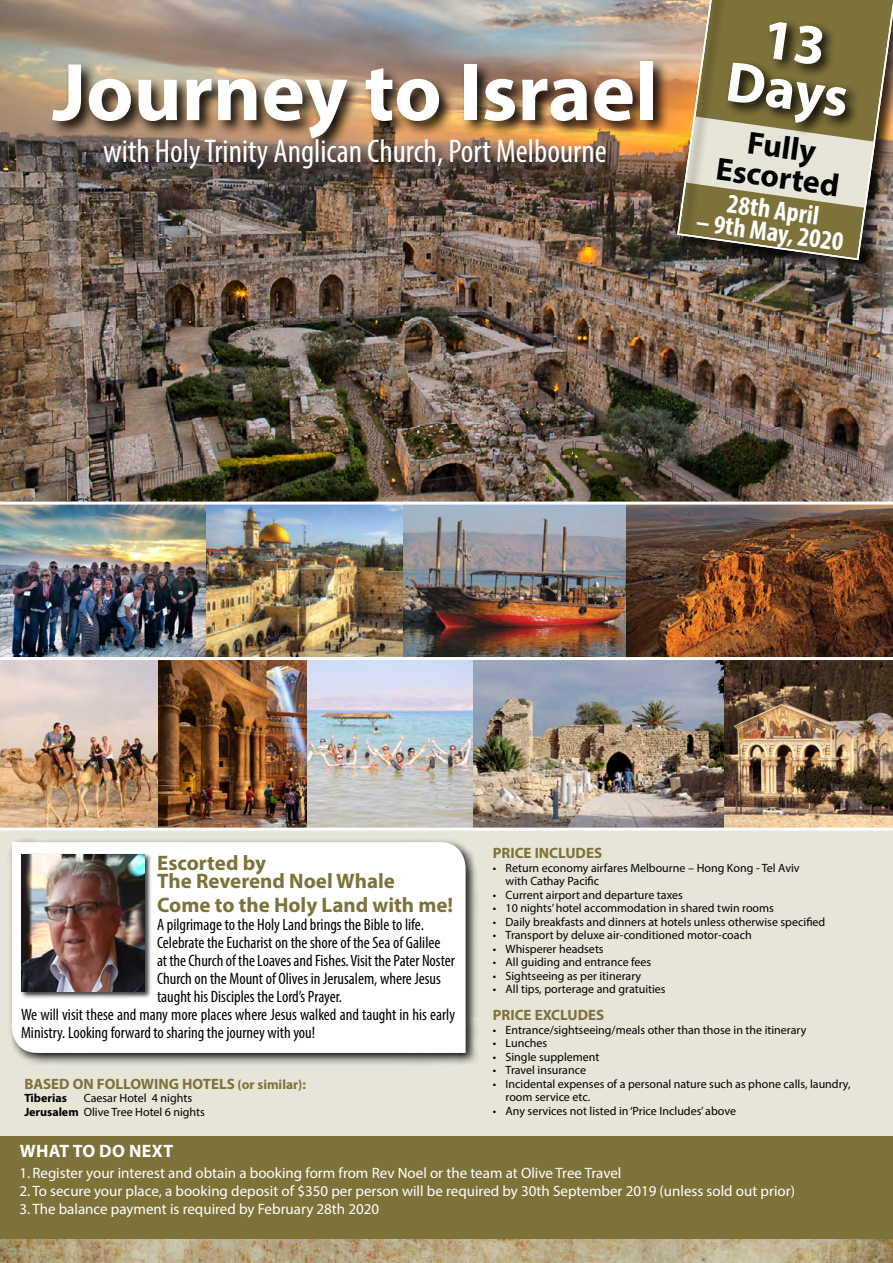
<style>
.page{position:relative;width:893px;height:1263px;background:#fff}
.page>*{position:absolute;margin:0;border:0;box-sizing:border-box;transform-origin:0 0}
.t1{font:700 82.5px "Myriad Pro";color:#fff}
.t2{font:700 57px "Myriad Pro";color:#fff}
.t3{font:condensed 33px "Myriad Pro";color:#fff}
.t4{font:700 31.95px "Myriad Pro";color:#000}
.t5{font:700 condensed 27px "Myriad Pro";color:#fff}
.t6{font:700 21px "Myriad Pro";color:#7d723a}
.t7{font:700 18px "Myriad Pro";letter-spacing:.02em;color:#fff}
.t8{font:condensed 16.5px/18px "Myriad Pro";color:#000}
.t9{font:15px "Myriad Pro";color:#fff}
.t10{font:700 15px "Myriad Pro";color:#7d723a}
.t11{font:12px "Myriad Pro";color:#000}
.t12{font:700 12px "Myriad Pro";color:#000}
.s1{font-size:13.5px}
.s2{font-weight:700}
</style>
<div class="page">
<img style="left:0;top:0;width:893px;height:502px">
<div style="left:0;top:704px;width:893px;height:559px;background:#e6e5d8"></div>
<div style="left:49px;top:58px;width:621px;height:127px;background:#000;opacity:.94"></div>
<div style="left:7px;top:838px;width:471px;height:228px;background:#000;opacity:.88"></div>
<div style="left:12px;top:842px;width:454px;height:211px;background:#fff"></div>
<div style="left:20px;top:853px;width:131px;height:146px;background:#000;opacity:.75"></div>
<img style="left:21px;top:854px;width:124px;height:137px">
<svg style="left:0;top:1238px;width:893px;height:25px;background:#b6a681"></svg>
<div style="left:675px;top:0;width:218px;height:274px;background:#000;opacity:.75"></div>
<svg style="left:676px;top:0;width:217px;height:261px;background:#918662"></svg>
<img style="left:0;top:505px;width:207px;height:152px">
<img style="left:403px;top:505px;width:490px;height:152px">
<img style="left:207px;top:505px;width:196px;height:152px">
<img style="left:0;top:660px;width:159px;height:167px">
<img style="left:159px;top:660px;width:314px;height:168px">
<img style="left:724px;top:660px;width:169px;height:167px">
<img style="left:473px;top:660px;width:251px;height:168px">
<div style="left:0;top:1136px;width:893px;height:102px;background:#7d723a"></div>
<hr style="left:0;top:828px;width:893px;height:3px;background:#fff">
<svg style="left:765px;top:21px;width:60px;height:45px;background:#5a5229"></svg>
<p class="t1" style="left:52px;top:39px;width:607px">Journey to Israel</p>
<p class="t3" style="left:103px;top:131px;width:505px">with Holy Trinity Anglican Church, Port Melbourne</p>
<p class="t2" style="left:732px;top:44px;width:124px;rotate:8deg">Days</p>
<p class="t4" style="left:751px;top:122px;width:70px;rotate:8deg">Fully</p>
<p class="t4" style="left:719px;top:148px;width:126px;rotate:8deg">Escorted</p>
<p class="t5" style="left:730px;top:186px;width:94px;rotate:8deg">28th April</p>
<p class="t5" style="left:699px;top:205px;width:150px;rotate:8deg">– 9th May, 2020</p>
<p class="t10" style="left:493px;top:843px;width:111px">PRICE INCLUDES</p>
<p class="t11" style="left:493px;top:860px;width:308px">• Return economy airfares Melbourne – Hong Kong - Tel Aviv</p>
<p class="t11" style="left:506px;top:873px;width:95px">with Cathay Pacific</p>
<p class="t11" style="left:493px;top:887px;width:192px">• Current airport and departure taxes</p>
<p class="t11" style="left:493px;top:900px;width:283px">• 10 nights’hotel accommodation in shared twin rooms</p>
<p class="t11" style="left:493px;top:914px;width:334px">• Daily breakfasts and dinners at hotels unless otherwise specified</p>
<p class="t11" style="left:493px;top:927px;width:260px">• Transport by deluxe air-conditioned motor-coach</p>
<p class="t11" style="left:493px;top:941px;width:112px">• Whisperer headsets</p>
<p class="t11" style="left:493px;top:954px;width:160px">• All guiding and entrance fees</p>
<p class="t11" style="left:493px;top:968px;width:150px">• Sightseeing as per itinerary</p>
<p class="t11" style="left:493px;top:981px;width:174px">• All tips, porterage and gratuities</p>
<p class="t10" style="left:493px;top:1005px;width:113px">PRICE EXCLUDES</p>
<p class="t11" style="left:493px;top:1022px;width:315px">• Entrance/sightseeing/meals other than those in the itinerary</p>
<p class="t11" style="left:493px;top:1035px;width:56px">• Lunches</p>
<p class="t11" style="left:493px;top:1049px;width:108px">• Single supplement</p>
<p class="t11" style="left:493px;top:1062px;width:95px">• Travel insurance</p>
<p class="t11" style="left:493px;top:1076px;width:359px">• Incidental expenses of a personal nature such as phone calls, laundry,</p>
<p class="t11" style="left:506px;top:1089px;width:86px">room service etc.</p>
<p class="t11" style="left:493px;top:1103px;width:245px">• Any services not listed in‘Price Includes’ above</p>
<p class="t6" style="left:157px;top:849px;width:110px">Escorted by</p>
<p class="t6" style="left:157px;top:867px;width:239px">The Reverend Noel Whale</p>
<p class="t6" style="left:157px;top:891px;width:298px">Come to the Holy Land with me!</p>
<p class="t8" style="left:157px;top:915px;width:268px">A pilgrimage to the Holy Land brings the Bible to life.</p>
<p class="t8" style="left:157px;top:933px;width:285px">Celebrate the Eucharist on the shore of the Sea of Galilee</p>
<p class="t8" style="left:157px;top:951px;width:299px">at the Church of the Loaves and Fishes. Visit the Pater Noster</p>
<p class="t8" style="left:157px;top:969px;width:285px">Church on the Mount of Olives in Jerusalem, where Jesus</p>
<p class="t8" style="left:157px;top:987px;width:187px">taught his Disciples the Lord’s Prayer.</p>
<p class="t8" style="left:21px;top:1005px;width:435px">We will visit these and many more places where Jesus walked and taught in his early<br>Ministry. Looking forward to sharing the journey with you!</p>
<p class="t10" style="left:24px;top:1074px;width:283px">BASED ON FOLLOWING HOTELS <span class="s1">(or similar):</span></p>
<p class="t12" style="left:24px;top:1090px;width:44px">Tiberias</p>
<p class="t11" style="left:84px;top:1091px;width:110px">Caesar Hotel 4 nights</p>
<p class="t11" style="left:24px;top:1104px;width:182px"><span class="s2">Jerusalem</span> Olive Tree Hotel 6 nights</p>
<p class="t7" style="left:20px;top:1139px;width:155px">WHAT TO DO NEXT</p>
<p class="t9" style="left:20px;top:1164px;width:603px">1. Register your interest and obtain a booking form from Rev Noel or the team at Olive Tree Travel</p>
<p class="t9" style="left:20px;top:1182px;width:777px">2. To secure your place, a booking deposit of $350 per person will be required by 30th September 2019 (unless sold out prior)</p>
<p class="t9" style="left:20px;top:1200px;width:361px">3. The balance payment is required by February 28th 2020</p>
</div>
